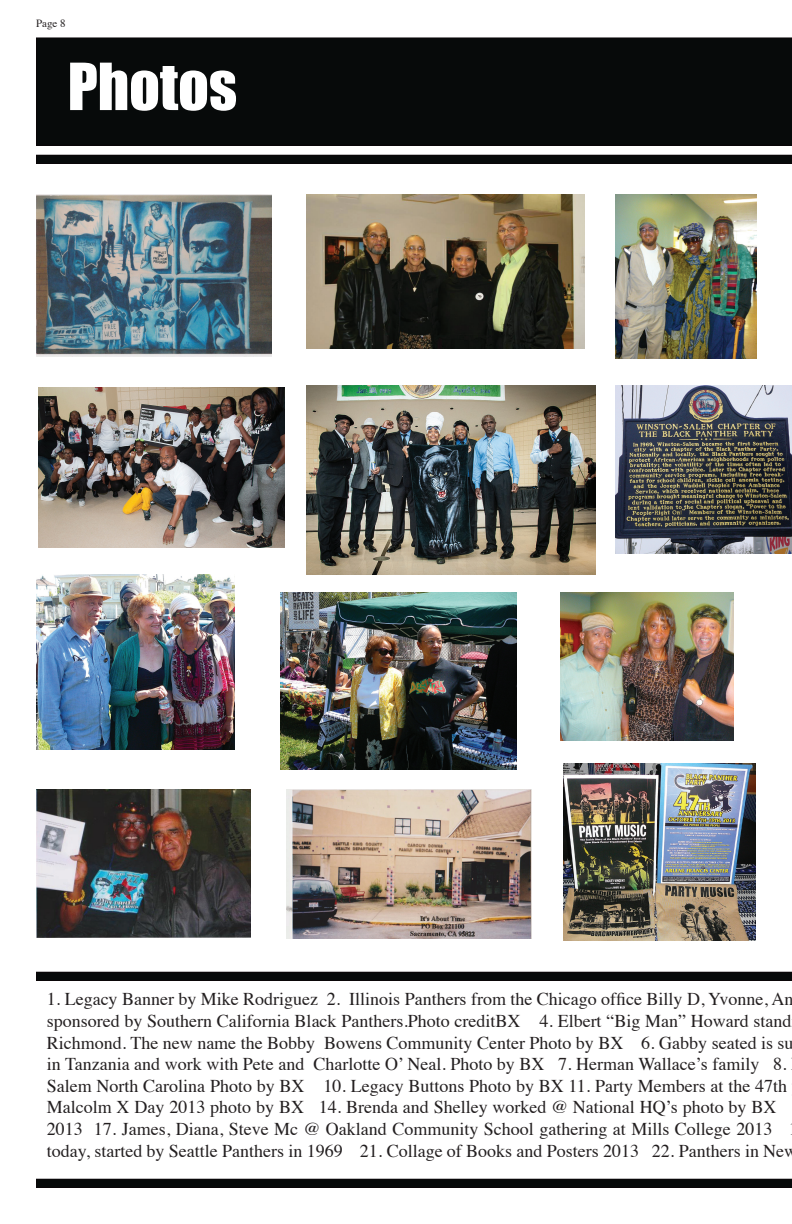
<style>
.page{position:relative;width:792px;height:1224px;background:#fff}
.page>*{position:absolute;margin:0;border:0;box-sizing:border-box;transform-origin:0 0}
.t1{font:60px "Impact";color:#fff}
.t2{font:18px/21.6px "Times";color:#231f20}
.t3{font:11px "Times";color:#231f20}
</style>
<div class="page">
<div style="left:36px;top:37px;width:756px;height:109px;background:#070a0a"></div>
<img style="left:306px;top:194px;width:278px;height:154px">
<img style="left:615px;top:194px;width:141px;height:165px">
<img style="left:36px;top:194px;width:235px;height:162px">
<img style="left:307px;top:385px;width:288px;height:189px">
<img style="left:39px;top:387px;width:245px;height:160px">
<img style="left:616px;top:385px;width:176px;height:169px">
<img style="left:36px;top:574px;width:199px;height:176px">
<img style="left:280px;top:592px;width:237px;height:178px">
<img style="left:560px;top:592px;width:173px;height:149px">
<img style="left:36px;top:789px;width:214px;height:149px">
<img style="left:286px;top:789px;width:245px;height:149px">
<img style="left:563px;top:763px;width:193px;height:178px">
<div style="left:36px;top:155px;width:756px;height:9px;background:#070a0a"></div>
<div style="left:36px;top:1179px;width:756px;height:9px;background:#070a0a"></div>
<div style="left:36px;top:972px;width:756px;height:9px;background:#070a0a"></div>
<p class="t3" style="left:36px;top:13px;width:31px">Page 8</p>
<h1 class="t1" style="left:68px;top:40px;width:171px">Photos</h1>
<p class="t2" style="left:47px;top:987px;width:752px">1. Legacy Banner by Mike Rodriguez 2. Illinois Panthers from the Chicago office Billy D, Yvonne, An sponsored by Southern California Black Panthers.Photo creditBX 4. Elbert “Big Man” Howard stand Richmond. The new name the Bobby Bowens Community Center Photo by BX 6. Gabby seated is su in Tanzania and work with Pete and Charlotte O’ Neal. Photo by BX 7. Herman Wallace’s family 8.<br>Salem North Carolina Photo by BX 10. Legacy Buttons Photo by BX 11. Party Members at the 47th Malcolm X Day 2013 photo by BX 14. Brenda and Shelley worked @ National HQ’s photo by BX 2013 17. James, Diana, Steve Mc @ Oakland Community School gathering at Mills College 2013 today, started by Seattle Panthers in 1969 21. Collage of Books and Posters 2013 22. Panthers in New</p>
</div>
